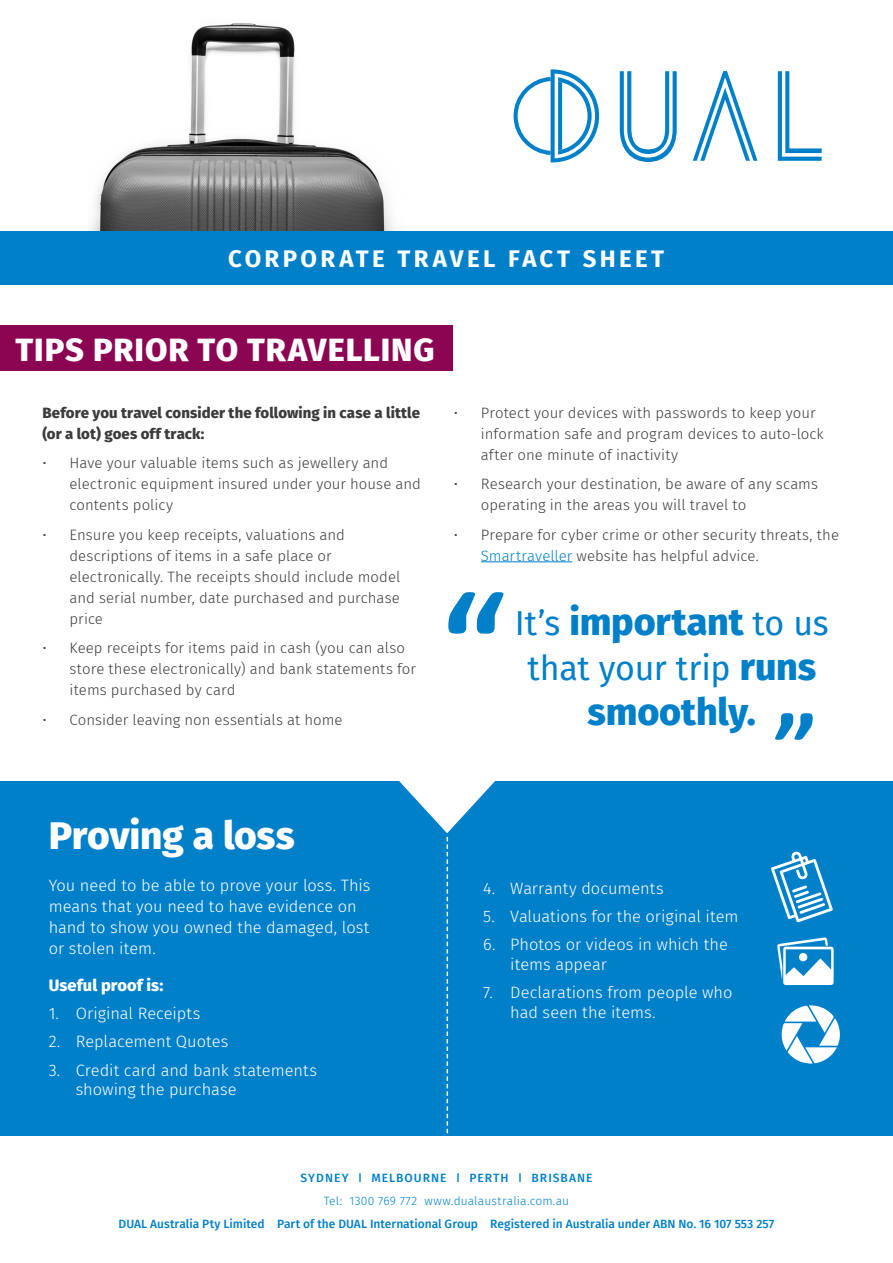
<style>
.page{position:relative;width:893px;height:1263px;background:#fff}
.page>*{position:absolute;margin:0;border:0;box-sizing:border-box;transform-origin:0 0}
.t1{font:800 38.85px "Fira Sans";letter-spacing:-.01em;color:#fff}
.t2{font:800 37.8px "Fira Sans";letter-spacing:-.005em;color:#0080c9}
.t3{font:33.9px "Fira Sans";letter-spacing:-.01em;color:#0080c9}
.t4{font:800 32.55px "Fira Sans";letter-spacing:.03em;color:#fff}
.t5{font:700 24px "Fira Sans";letter-spacing:.135em;color:#fff}
.t6{font:300 16.5px/21px "Fira Sans";letter-spacing:-.005em;color:#fff}
.t7{font:800 16.5px "Fira Sans";letter-spacing:.005em;color:#fff}
.t8{font:300 15px/21px "Fira Sans";color:#3c3c3c}
.t9{font:800 15px/21px "Fira Sans";letter-spacing:.005em;color:#3c3c3c}
.t10{font:500 12px "Fira Sans";color:#0080c9}
.t11{font:300 12px/23px "Fira Sans";letter-spacing:.015em;color:#0080c9;text-align:center}
.s1{color:#0080c9}
.s2{font-weight:400;font-size:33.9px}
.s3{font-weight:800;font-size:37.8px}
.s4{font-weight:500}
.s5{font-weight:500;font-size:9.6px}
</style>
<div class="page">
<img style="left:90px;top:23px;width:305px;height:208px">
<div style="left:0;top:781px;width:893px;height:355px;background:#0080c9"></div>
<div style="left:0;top:231px;width:893px;height:53px;background:#0080c9"></div>
<svg style="left:778px;top:71px;width:44px;height:90px"></svg>
<svg style="left:620px;top:71px;width:57px;height:91px"></svg>
<svg style="left:693px;top:71px;width:64px;height:90px"></svg>
<svg style="left:514px;top:69px;width:85px;height:93px"></svg>
<div style="left:0;top:326px;width:453px;height:45px;background:#8c0553"></div>
<hr style="left:481px;top:561px;width:91px;height:1px;background:#0080c9">
<svg style="left:399px;top:781px;width:96px;height:353px"></svg>
<svg style="left:448px;top:592px;width:56px;height:42px"></svg>
<svg style="left:775px;top:713px;width:38px;height:27px"></svg>
<svg style="left:777px;top:937px;width:57px;height:48px"></svg>
<div style="left:799px;top:953px;width:8px;height:8px;background:#fff;border-radius:50%"></div>
<svg style="left:771px;top:851px;width:62px;height:71px"></svg>
<svg style="left:781px;top:1005px;width:59px;height:59px"></svg>
<h3 class="t5" style="left:228px;top:238px;width:438px">CORPORATE TRAVEL FACT SHEET</h3>
<h3 class="t4" style="left:16px;top:321px;width:420px">TIPS PRIOR TO TRAVELLING</h3>
<p class="t9" style="left:43px;top:401px;width:379px">Before you travel consider the following in case a little (or a lot) goes off track:</p>
<p class="t8" style="left:70px;top:452px;width:353px;text-indent:-27px">• Have your valuable items such as jewellery and electronic equipment insured under your house and contents policy</p>
<p class="t8" style="left:70px;top:524px;width:332px;text-indent:-27px">• Ensure you keep receipts, valuations and descriptions of items in a safe place or electronically. The receipts should include model and serial number, date purchased and purchase price</p>
<p class="t8" style="left:70px;top:637px;width:348px;text-indent:-27px">• Keep receipts for items paid in cash (you can also store these electronically) and bank statements for items purchased by card</p>
<p class="t8" style="left:43px;top:709px;width:302px">• Consider leaving non essentials at home</p>
<p class="t8" style="left:481px;top:402px;width:344px;text-indent:-27px">• Protect your devices with passwords to keep your information safe and program devices to auto-lock after one minute of inactivity</p>
<p class="t8" style="left:481px;top:473px;width:339px;text-indent:-27px">• Research your destination, be aware of any scams operating in the areas you will travel to</p>
<p class="t8" style="left:481px;top:524px;width:360px;text-indent:-27px">• Prepare for cyber crime or other security threats, the<br><span class="s1">Smartraveller</span> website has helpful advice.</p>
<h2 class="t2" style="left:515px;top:589px;width:316px"><span class="s2">It’s</span> important <span class="s2">to us</span></h2>
<h3 class="t3" style="left:527px;top:642px;width:290px">that your trip <span class="s3">runs</span></h3>
<h2 class="t2" style="left:588px;top:679px;width:170px">smoothly.</h2>
<h1 class="t1" style="left:49px;top:801px;width:247px">Proving a loss</h1>
<p class="t6" style="left:49px;top:875px;width:323px">You need to be able to prove your loss. This means that you need to have evidence on hand to show you owned the damaged, lost or stolen item.</p>
<p class="t7" style="left:49px;top:971px;width:116px">Useful proof is:</p>
<p class="t6" style="left:49px;top:1003px;width:153px">1. Original Receipts</p>
<p class="t6" style="left:49px;top:1031px;width:181px">2. Replacement Quotes</p>
<p class="t6" style="left:76px;top:1060px;width:243px;line-height:19.8px;text-indent:-27px">3. Credit card and bank statements showing the purchase</p>
<p class="t6" style="left:483px;top:878px;width:182px">4. Warranty documents</p>
<p class="t6" style="left:483px;top:906px;width:257px">5. Valuations for the original item</p>
<p class="t6" style="left:510px;top:935px;width:219px;line-height:19.8px;text-indent:-27px">6. Photos or videos in which the items appear</p>
<p class="t6" style="left:510px;top:983px;width:224px;line-height:19.8px;text-indent:-27px">7. Declarations from people who had seen the items.</p>
<p class="t11" style="left:300px;top:1166px;width:294px"><span class="s4">SYDNEY</span> <span class="s5">|</span> <span class="s4">MELBOURNE</span> <span class="s5">|</span> <span class="s4">PERTH</span> <span class="s5">|</span> <span class="s4">BRISBANE<br></span>Tel: 1300 769 772 www.dualaustralia.com.au</p>
<p class="t10" style="left:119px;top:1214px;width:657px">DUAL Australia Pty Limited Part of the DUAL International Group Registered in Australia under ABN No. 16 107 553 257</p>
</div>
